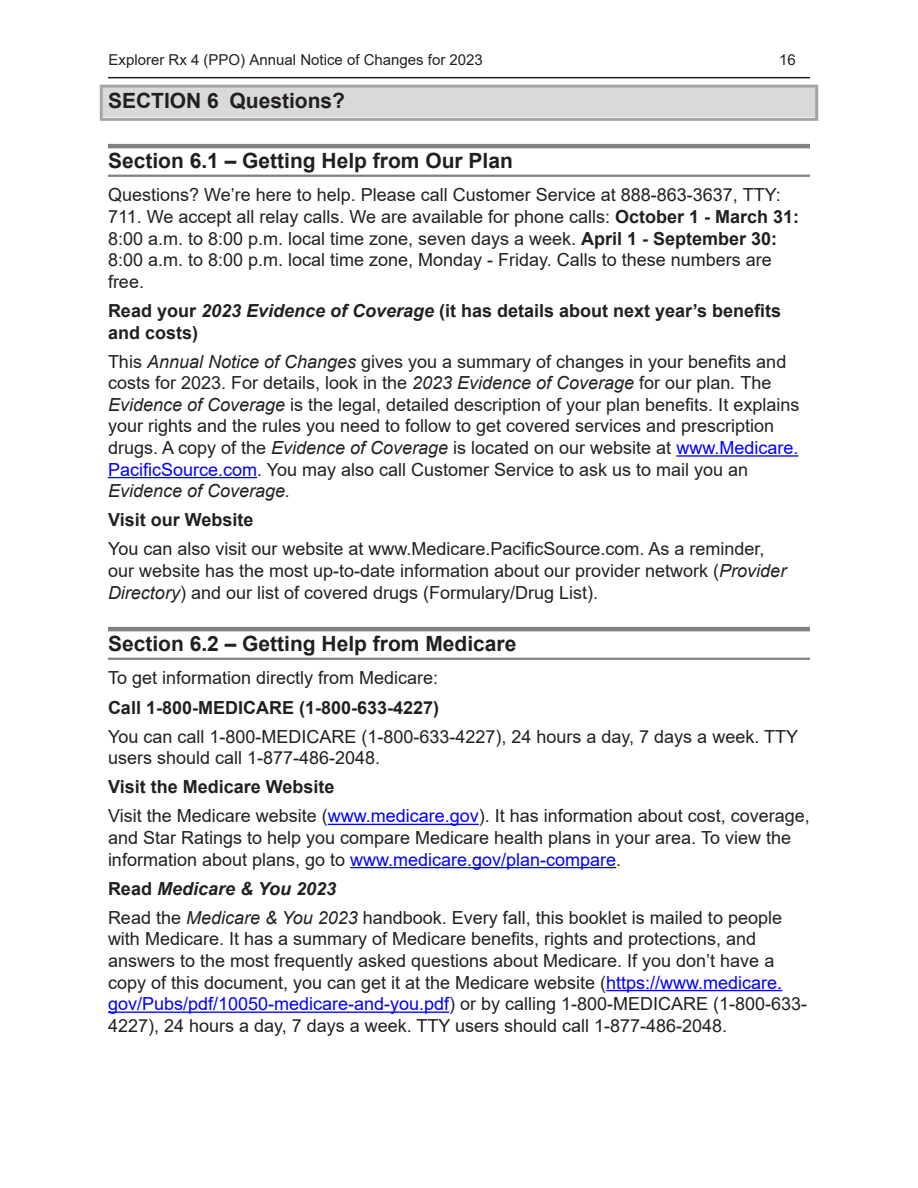
<style>
.page{position:relative;width:918px;height:1188px;background:#fff}
.page>*{position:absolute;margin:0;border:0;box-sizing:border-box;transform-origin:0 0}
.Heading_3{font:700 21px "Arial";color:#231f20}
.Heading_2_ANOC{font:700 21px "Arial";color:#231f20}
.t1{font:18px/21.6px "Arial";color:#231f20}
.subheading{font:700 18px/21.6px "Arial";color:#231f20}
.subheading-2{font:italic 700 18px "Arial";color:#231f20}
.t2{font:15px "Arial";color:#231f20}
.s1{font-weight:700}
.s2{font-style:italic}
.s3{color:#00f}
.s4{font-style:normal}
</style>
<div class="page">
<hr style="left:108px;top:77px;width:702px;height:1px;background:#231f20">
<div style="left:102px;top:86px;width:714px;height:31px;background:#d9d9d9"></div>
<div style="left:100px;top:85px;width:718px;height:36px;border:3px solid #a6a6a6"></div>
<hr style="left:108px;top:144px;width:702px;height:4px;background:#808080">
<hr style="left:108px;top:175px;width:702px;height:2px;background:#808080">
<hr style="left:676px;top:455px;width:122px;height:2px;background:#00f">
<hr style="left:108px;top:477px;width:149px;height:1px;background:#00f">
<hr style="left:108px;top:627px;width:702px;height:4px;background:#808080">
<hr style="left:108px;top:658px;width:702px;height:2px;background:#808080">
<hr style="left:328px;top:824px;width:151px;height:1px;background:#00f">
<hr style="left:350px;top:867px;width:266px;height:1px;background:#00f">
<hr style="left:606px;top:990px;width:176px;height:1px;background:#00f">
<hr style="left:108px;top:1012px;width:341px;height:1px;background:#00f">
<p class="t2" style="left:109px;top:49px;width:376px">Explorer Rx 4 (PPO) Annual Notice of Changes for 2023</p>
<p class="t2" style="left:779px;top:49px;width:18px">16</p>
<p class="Heading_2_ANOC" style="left:108px;top:86px;width:239px">SECTION 6 Questions?</p>
<p class="Heading_3" style="left:108px;top:146px;width:406px">Section 6.1 – Getting Help from Our Plan</p>
<p class="t1" style="left:108px;top:184px;width:693px">Questions? We’re here to help. Please call Customer Service at 888-863-3637, TTY:<br>711. We accept all relay calls. We are available for phone calls: <span class="s1">October 1 - March 31:<br></span>8:00 a.m. to 8:00 p.m. local time zone, seven days a week. <span class="s1">April 1 - September 30:<br></span>8:00 a.m. to 8:00 p.m. local time zone, Monday - Friday. Calls to these numbers are free.</p>
<p class="subheading" style="left:108px;top:300px;width:675px">Read your <span class="s2">2023 Evidence of Coverage</span> (it has details about next year’s benefits and costs)</p>
<p class="t1" style="left:108px;top:350px;width:693px">This <span class="s2">Annual Notice of Changes</span> gives you a summary of changes in your benefits and costs for 2023. For details, look in the <span class="s2">2023 Evidence of Coverage</span> for our plan<span class="s2">.</span> The <span class="s2">Evidence of Coverage</span> is the legal, detailed description of your plan benefits. It explains your rights and the rules you need to follow to get covered services and prescription drugs. A copy of the <span class="s2">Evidence of Coverage</span> is located on our website at <span class="s3">www.Medicare.<br>PacificSource.com</span>. You may also call Customer Service to ask us to mail you an <span class="s2">Evidence of Coverage.</span></p>
<p class="subheading" style="left:108px;top:509px;width:147px">Visit our Website</p>
<p class="t1" style="left:108px;top:538px;width:680px">You can also visit our website at www.Medicare.PacificSource.com. As a reminder, our website has the most up-to-date information about our provider network (<span class="s2">Provider<br>Directory</span>) and our list of covered drugs (Formulary/Drug List).</p>
<p class="Heading_3" style="left:108px;top:629px;width:410px">Section 6.2 – Getting Help from Medicare</p>
<p class="t1" style="left:108px;top:667px;width:332px">To get information directly from Medicare:</p>
<p class="subheading" style="left:108px;top:697px;width:333px">Call 1-800-MEDICARE (1-800-633-4227)</p>
<p class="t1" style="left:108px;top:725px;width:692px">You can call 1-800-MEDICARE (1-800-633-4227), 24 hours a day, 7 days a week. TTY users should call 1-877-486-2048.</p>
<p class="subheading" style="left:108px;top:776px;width:228px">Visit the Medicare Website</p>
<p class="t1" style="left:108px;top:805px;width:703px">Visit the Medicare website (<span class="s3">www.medicare.gov</span>). It has information about cost, coverage, and Star Ratings to help you compare Medicare health plans in your area. To view the information about plans, go to <span class="s3">www.medicare.gov/plan-compare</span>.</p>
<p class="subheading-2" style="left:108px;top:876px;width:230px"><span class="s4">Read</span> Medicare &amp; You 2023</p>
<p class="t1" style="left:108px;top:907px;width:701px">Read the <span class="s2">Medicare &amp; You 2023</span> handbook. Every fall, this booklet is mailed to people with Medicare. It has a summary of Medicare benefits, rights and protections, and answers to the most frequently asked questions about Medicare. If you don’t have a copy of this document, you can get it at the Medicare website (<span class="s3">https://www.medicare. gov/Pubs/pdf/10050-medicare-and-you.pdf</span>) or by calling 1-800-MEDICARE (1-800-633- 4227), 24 hours a day, 7 days a week. TTY users should call 1-877-486-2048.</p>
</div>
